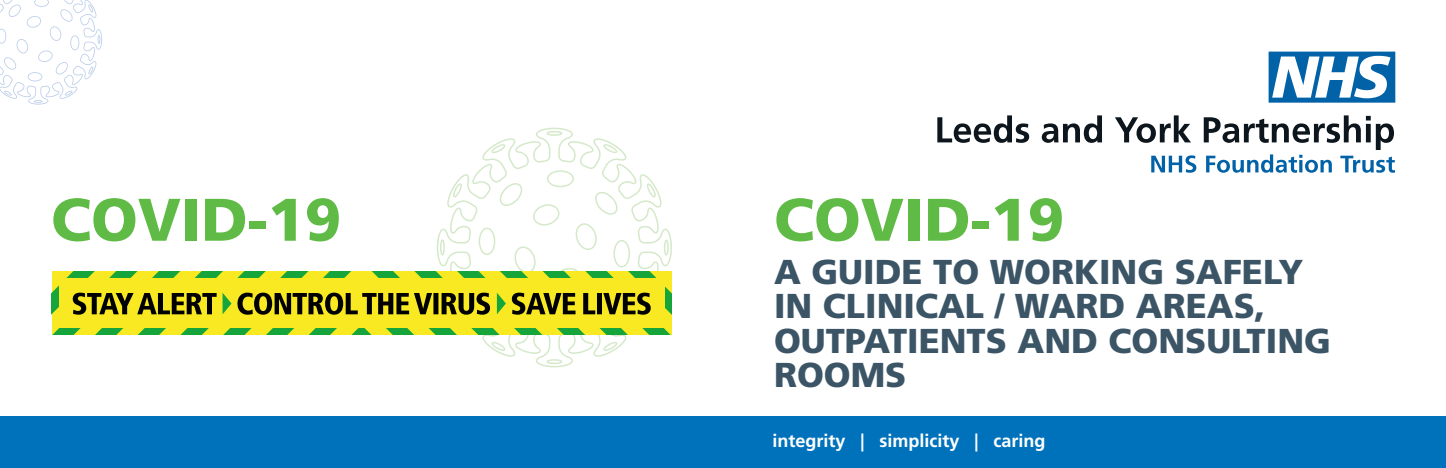
<style>
.page{position:relative;width:1446px;height:468px;background:#fff}
.page>*{position:absolute;margin:0;border:0;box-sizing:border-box;transform-origin:0 0}
.t1{font:900 60px "Frutiger LT Std";color:#60bb46}
.t2{font:900 34.5px/34.5px "Frutiger LT Std";color:#3b5566}
.t3{font:700 18px "Frutiger LT Std";color:#fff}
</style>
<div class="page">
<svg style="left:480px;top:128px;width:192px;height:239px"></svg>
<svg style="left:603px;top:144px;width:14px;height:9px"></svg>
<svg style="left:546px;top:131px;width:16px;height:5px"></svg>
<svg style="left:546px;top:359px;width:16px;height:5px"></svg>
<svg style="left:491px;top:144px;width:14px;height:9px"></svg>
<svg style="left:603px;top:342px;width:14px;height:9px"></svg>
<svg style="left:664px;top:239px;width:5px;height:16px"></svg>
<div style="left:0;top:417px;width:1446px;height:51px;background:#0072bc"></div>
<svg style="left:937px;top:115px;width:458px;height:58px"></svg>
<svg style="left:1268px;top:52px;width:127px;height:51px"></svg>
<svg style="left:52px;top:271px;width:619px;height:64px;background:#8dc82d"></svg>
<div style="left:59px;top:278px;width:605px;height:50px;background:#f8e922"></div>
<svg style="left:73px;top:170px;width:583px;height:145px"></svg>
<svg style="left:0;top:0;width:102px;height:105px"></svg>
<p class="t1" style="left:51px;top:183px;width:292px">COVID-19</p>
<p class="t1" style="left:774px;top:183px;width:292px">COVID-19</p>
<p class="t2" style="left:774px;top:254px;width:558px">A GUIDE TO WORKING SAFELY<br>IN CLINICAL / WARD AREAS,<br>OUTPATIENTS AND CONSULTING<br>ROOMS</p>
<p class="t3" style="left:772px;top:430px;width:275px">integrity | simplicity | caring</p>
</div>
